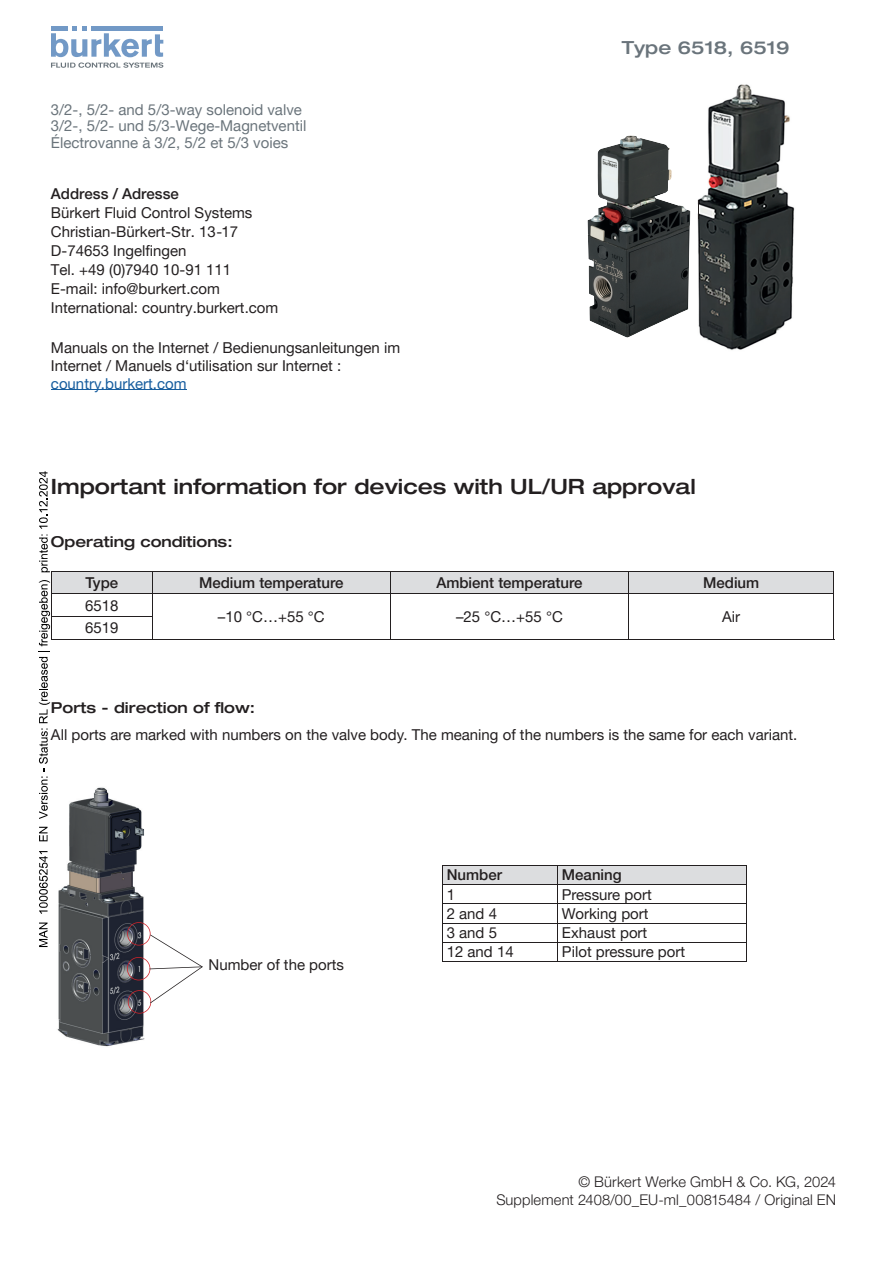
<style>
.page{position:relative;width:891px;height:1262px;background:#fff}
.page>*{position:absolute;margin:0;border:0;box-sizing:border-box;transform-origin:0 0}
.t1{font:500 expanded 21px "Helvetica Neue LTW1 G";color:#231f20}
.t2{font:500 expanded 18px "Helvetica Neue LTW1 G";letter-spacing:.005em;color:#6a747b}
.t3{font:15px/18.9px "Helvetica Neue LTW1 G";color:#231f20}
.t4{font:15px/16.5px "Helvetica Neue LTW1 G";color:#6a747b}
.t5{font:500 15px "Helvetica Neue LTW1 G";color:#231f20}
.t6{font:500 expanded 15px "Helvetica Neue LTW1 G";color:#231f20}
.t7{font:15px "Helvetica Neue LTW1 G";color:#175d9e}
.t8{font:300 14.7px/17.7px "Helvetica Neue LTW1 G";letter-spacing:.005em;color:#231f20;text-align:right}
</style>
<div class="page">
<img style="left:57px;top:819px;width:88px;height:228px">
<svg style="left:127px;top:922px;width:76px;height:91px"></svg>
<svg style="left:442px;top:865px;width:305px;height:96px"></svg>
<hr style="left:442px;top:961px;width:305px;height:1px;background:#231f20">
<hr style="left:51px;top:389px;width:135px;height:1px;background:#175d9e">
<svg style="left:51px;top:26px;width:112px;height:42px"></svg>
<img style="left:697px;top:84px;width:98px;height:266px">
<img style="left:587px;top:135px;width:103px;height:202px">
<svg style="left:699px;top:200px;width:1px;height:18px"></svg>
<svg style="left:39px;top:922px;width:9px;height:25px"></svg>
<svg style="left:39px;top:851px;width:9px;height:62px"></svg>
<svg style="left:39px;top:826px;width:9px;height:15px"></svg>
<svg style="left:39px;top:471px;width:795px;height:348px"></svg>
<p class="t4" style="left:51px;top:103px;width:257px">3/2-, 5/2- and 5/3-way solenoid valve<br>3/2-, 5/2- und 5/3-Wege-Magnetventil<br>Électrovanne à 3/2, 5/2 et 5/3 voies</p>
<p class="t5" style="left:51px;top:189px;width:129px">Address / Adresse</p>
<p class="t3" style="left:51px;top:206px;width:229px">Bürkert Fluid Control Systems<br>Christian-Bürkert-Str. 13-17<br>D-74653 Ingelfingen<br>Tel. +49 (0)7940 10-91 111<br>E-mail: info@burkert.com<br>International: country.burkert.com</p>
<p class="t3" style="left:51px;top:340px;width:351px;line-height:18px">Manuals on the Internet / Bedienungsanleitungen im<br>Internet / Manuels d‘utilisation sur Internet :</p>
<p class="t7" style="left:51px;top:378px;width:137px">country.burkert.com</p>
<p class="t2" style="left:622px;top:41px;width:169px">Type 6518, 6519</p>
<h1 class="t1" style="left:51px;top:479px;width:646px">Important information for devices with UL/UR approval</h1>
<p class="t6" style="left:51px;top:536px;width:183px">Operating conditions:</p>
<p class="t5" style="left:85px;top:577px;width:34px">Type</p>
<p class="t5" style="left:199px;top:577px;width:146px">Medium temperature</p>
<p class="t5" style="left:436px;top:577px;width:148px">Ambient temperature</p>
<p class="t5" style="left:703px;top:577px;width:58px">Medium</p>
<p class="t3" style="left:85px;top:598px;width:35px">6518</p>
<p class="t3" style="left:218px;top:609px;width:108px">–10 °C…+55 °C</p>
<p class="t3" style="left:456px;top:609px;width:108px">–25 °C…+55 °C</p>
<p class="t3" style="left:722px;top:609px;width:20px">Air</p>
<p class="t3" style="left:85px;top:620px;width:35px">6519</p>
<p class="t6" style="left:51px;top:702px;width:206px">Ports - direction of flow:</p>
<p class="t3" style="left:51px;top:727px;width:748px">All ports are marked with numbers on the valve body. The meaning of the numbers is the same for each variant.</p>
<p class="t3" style="left:209px;top:957px;width:137px">Number of the ports</p>
<p class="t5" style="left:447px;top:869px;width:57px">Number</p>
<p class="t5" style="left:562px;top:869px;width:61px">Meaning</p>
<p class="t3" style="left:447px;top:887px;width:10px">1</p>
<p class="t3" style="left:562px;top:887px;width:91px">Pressure port</p>
<p class="t3" style="left:447px;top:906px;width:52px">2 and 4</p>
<p class="t3" style="left:562px;top:906px;width:88px">Working port</p>
<p class="t3" style="left:447px;top:925px;width:52px">3 and 5</p>
<p class="t3" style="left:562px;top:925px;width:87px">Exhaust port</p>
<p class="t3" style="left:447px;top:944px;width:69px">12 and 14</p>
<p class="t3" style="left:562px;top:944px;width:125px">Pilot pressure port</p>
<p class="t8" style="left:496px;top:1175px;width:341px">© Bürkert Werke GmbH &amp; Co. KG, 2024<br>Supplement 2408/00_EU-ml_00815484 / Original EN</p>
</div>
